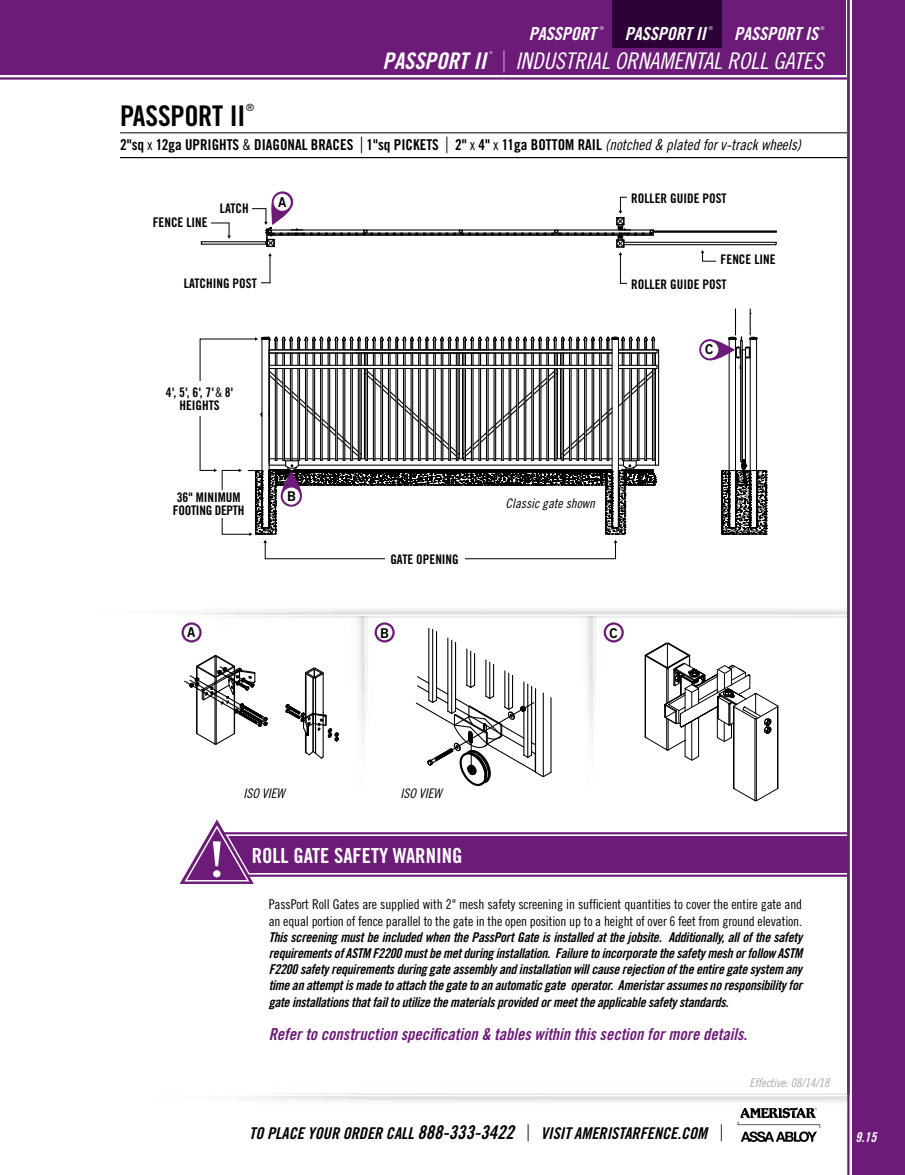
<style>
.page{position:relative;width:905px;height:1175px;background:#fff}
.page>*{position:absolute;margin:0;border:0;box-sizing:border-box;transform-origin:0 0}
.t1{font:28.5px "Trade Gothic LT Std Bd Cn 20";color:#000}
.t2{font:22.95px "Trade Gothic LT Std Cn 18 Obl";color:#fff}
.t3{font:22.95px "Trade Gothic LT Std Bd Cn 20 Obl";color:#fff}
.t4{font:20.85px "Trade Gothic LT Std Bd Cn 20";color:#fff}
.t5{font:18px "Trade Gothic LT Std Bd Cn 20 Obl";color:#fff}
.t6{font:16.5px "Trade Gothic LT Std Bd Cn 20 Obl";color:#6c1b78}
.t7{font:16.2px "Trade Gothic LT Std Bd Cn 20 Obl";color:#000}
.t8{font:15px "Trade Gothic LT Std Bd Cn 20";color:#000}
.t9{font:13.5px/16.2px "Trade Gothic LT Std Bd Cn 20 Obl";letter-spacing:-.02em;color:#000;text-align:justify}
.t10{font:13.5px/16.2px "Trade Gothic LT Std Cn 18";letter-spacing:-.01em;color:#000}
.t11{font:13.5px "Trade Gothic LT Std Bd 2";color:#000}
.t12{font:13.5px "Trade Gothic LT Std Bd Cn 20 Obl";color:#fff}
.t13{font:13.2px/13.2px "Trade Gothic LT Std Bd Cn 20";color:#000;text-align:center}
.t14{font:13.2px "Trade Gothic LT Std Cn 18 Obl";color:#000}
.t15{font:13.2px/13.2px "Trade Gothic LT Std Bd Cn 20";letter-spacing:-.02em;color:#000}
.t16{font:12px "Trade Gothic LT Std Cn 18 Obl";color:#a7a9ac}
.t17{font:9.9px "Trade Gothic LT Std";color:#000}
.t18{font:300 5.25px "Trade Gothic LT Std";color:#fff}
.t19{font:300 4.05px "Trade Gothic LT Std";color:#fff}
.s1{font-family:"Trade Gothic LT Std";font-weight:300;font-size:29.4px}
.s2{font-family:"Trade Gothic LT Std Cn 18"}
.s3{font-family:"Trade Gothic LT Std Cn 18";font-size:22.5px}
.s4{font-family:"Trade Gothic LT Std Cn 18 Obl"}
.s5{font-size:18.9px}
.s6{font-family:"Trade Gothic LT Std";font-weight:300;font-size:22.65px}
</style>
<div class="page">
<hr style="left:756px;top:339px;width:1px;height:131px;background:#000">
<hr style="left:749px;top:339px;width:1px;height:131px;background:#000">
<hr style="left:728px;top:339px;width:1px;height:131px;background:#000">
<hr style="left:735px;top:339px;width:1px;height:131px;background:#000">
<hr style="left:744px;top:350px;width:2px;height:115px;background:#000">
<hr style="left:741px;top:350px;width:1px;height:111px;background:#000">
<hr style="left:740px;top:350px;width:1px;height:111px;background:#000">
<hr style="left:636px;top:464px;width:22px;height:2px;background:#000">
<hr style="left:618px;top:349px;width:40px;height:1px;background:#000">
<hr style="left:658px;top:350px;width:1px;height:115px;background:#000">
<svg style="left:721px;top:459px;width:45px;height:62px"></svg>
<svg style="left:728px;top:309px;width:29px;height:50px"></svg>
<img style="left:177px;top:521px;width:669px;height:154px">
<hr style="left:653px;top:231px;width:123px;height:1px;background:#000">
<hr style="left:653px;top:230px;width:123px;height:1px;background:#000">
<hr style="left:653px;top:232px;width:123px;height:1px;background:#000">
<hr style="left:201px;top:244px;width:66px;height:1px;background:#000">
<hr style="left:201px;top:241px;width:66px;height:1px;background:#000">
<svg style="left:200px;top:241px;width:3px;height:4px"></svg>
<hr style="left:624px;top:244px;width:152px;height:1px;background:#000">
<hr style="left:624px;top:242px;width:152px;height:1px;background:#000">
<svg style="left:774px;top:241px;width:3px;height:5px"></svg>
<hr style="left:428px;top:628px;width:1px;height:72px;background:#000">
<hr style="left:436px;top:631px;width:1px;height:69px;background:#000">
<hr style="left:432px;top:629px;width:1px;height:73px;background:#000">
<hr style="left:447px;top:638px;width:1px;height:73px;background:#000">
<hr style="left:455px;top:642px;width:1px;height:69px;background:#000">
<hr style="left:451px;top:640px;width:1px;height:73px;background:#000">
<hr style="left:466px;top:649px;width:1px;height:36px;background:#000">
<hr style="left:474px;top:653px;width:1px;height:32px;background:#000">
<hr style="left:470px;top:651px;width:1px;height:36px;background:#000">
<hr style="left:485px;top:660px;width:1px;height:36px;background:#000">
<hr style="left:493px;top:664px;width:1px;height:32px;background:#000">
<hr style="left:489px;top:662px;width:1px;height:36px;background:#000">
<hr style="left:504px;top:671px;width:1px;height:36px;background:#000">
<hr style="left:508px;top:673px;width:1px;height:36px;background:#000">
<svg style="left:284px;top:667px;width:45px;height:92px"></svg>
<svg style="left:183px;top:654px;width:85px;height:91px"></svg>
<svg style="left:415px;top:675px;width:137px;height:111px"></svg>
<svg style="left:644px;top:642px;width:134px;height:159px"></svg>
<svg style="left:699px;top:339px;width:36px;height:21px"></svg>
<div style="left:701px;top:341px;width:17px;height:17px;background:#fff;border-radius:50%"></div>
<img style="left:557px;top:617px;width:60px;height:260px">
<img style="left:329px;top:617px;width:59px;height:260px">
<hr style="left:120px;top:132px;width:727px;height:1px;background:#000">
<hr style="left:120px;top:157px;width:727px;height:1px;background:#000">
<div style="left:219px;top:836px;width:629px;height:36px;background:#6c1b78"></div>
<svg style="left:180px;top:819px;width:80px;height:65px"></svg>
<hr style="left:247px;top:874px;width:601px;height:2px;background:#6c1b78">
<hr style="left:222px;top:832px;width:625px;height:2px;background:#6c1b78">
<svg style="left:199px;top:336px;width:458px;height:207px"></svg>
<div style="left:384px;top:545px;width:80px;height:28px;background:#fff"></div>
<div style="left:381px;top:779px;width:80px;height:27px;background:#fff"></div>
<div style="left:169px;top:490px;width:79px;height:27px;background:#fff"></div>
<div style="left:160px;top:382px;width:80px;height:34px;background:#fff"></div>
<svg style="left:180px;top:621px;width:23px;height:22px"></svg>
<svg style="left:373px;top:621px;width:23px;height:22px"></svg>
<svg style="left:602px;top:621px;width:23px;height:22px"></svg>
<svg style="left:248px;top:191px;width:428px;height:93px"></svg>
<svg style="left:211px;top:222px;width:20px;height:17px"></svg>
<svg style="left:701px;top:250px;width:15px;height:12px"></svg>
<div style="left:469px;top:490px;width:126px;height:27px;background:#fff"></div>
<div style="left:0;top:0;width:845px;height:75px;background:#6c1b78"></div>
<hr style="left:0;top:77px;width:847px;height:3px;background:#6c1b78">
<img style="left:236px;top:1093px;width:610px;height:49px">
<svg style="left:846px;top:0;width:4px;height:1174px"></svg>
<div style="left:852px;top:0;width:52px;height:1174px;background:#6c1b78"></div>
<svg style="left:737px;top:1107px;width:83px;height:34px"></svg>
<div style="left:612px;top:0;width:109px;height:48px;background:#2d0238"></div>
<h3 class="t5" style="left:528px;top:22px;width:68px">PASSPORT</h3>
<p class="t18" style="left:599px;top:25px;width:6px">®</p>
<h3 class="t5" style="left:625px;top:22px;width:82px">PASSPORT II</h3>
<p class="t18" style="left:708px;top:25px;width:6px">®</p>
<h3 class="t5" style="left:734px;top:22px;width:85px">PASSPORT IS</h3>
<p class="t18" style="left:820px;top:25px;width:6px">®</p>
<h2 class="t3" style="left:382px;top:47px;width:105px">PASSPORT II</h2>
<p class="t19" style="left:489px;top:51px;width:5px">®</p>
<h2 class="t2" style="left:502px;top:47px;width:322px"><span class="s1">|</span> INDUSTRIAL ORNAMENTAL ROLL GATES</h2>
<h1 class="t1" style="left:120px;top:98px;width:127px">PASSPORT II</h1>
<p class="t17" style="left:246px;top:101px;width:9px">®</p>
<p class="t8" style="left:120px;top:136px;width:682px">2"sq <span class="s2">x</span> 12ga UPRIGHTS <span class="s2">&amp;</span> DIAGONAL BRACES <span class="s3">|</span> 1"sq PICKETS <span class="s3">|</span> 2" <span class="s2">x</span> 4" <span class="s2">x</span> 11ga BOTTOM RAIL <span class="s4">(notched &amp; plated for v-track wheels)</span></p>
<p class="t13" style="left:153px;top:216px;width:56px">FENCE LINE</p>
<p class="t13" style="left:220px;top:202px;width:30px">LATCH</p>
<p class="t13" style="left:184px;top:276px;width:74px">LATCHING POST</p>
<p class="t11" style="left:278px;top:193px;width:10px">A</p>
<p class="t13" style="left:166px;top:385px;width:69px">4', 5', 6', 7'<span class="s2">&amp;</span> 8'<br>HEIGHTS</p>
<p class="t15" style="left:173px;top:490px;width:73px">36" MINIMUM<br>FOOTING DEPTH</p>
<p class="t11" style="left:287px;top:487px;width:11px">B</p>
<p class="t13" style="left:390px;top:552px;width:70px">GATE OPENING</p>
<p class="t11" style="left:187px;top:623px;width:10px">A</p>
<p class="t11" style="left:380px;top:624px;width:11px">B</p>
<p class="t13" style="left:631px;top:192px;width:97px">ROLLER GUIDE POST</p>
<p class="t13" style="left:720px;top:253px;width:56px">FENCE LINE</p>
<p class="t13" style="left:631px;top:277px;width:97px">ROLLER GUIDE POST</p>
<p class="t11" style="left:705px;top:341px;width:10px">C</p>
<p class="t14" style="left:505px;top:496px;width:91px">Classic gate shown</p>
<p class="t11" style="left:609px;top:624px;width:10px">C</p>
<p class="t14" style="left:244px;top:785px;width:43px">ISO VIEW</p>
<p class="t14" style="left:400px;top:785px;width:43px">ISO VIEW</p>
<h3 class="t4" style="left:252px;top:842px;width:212px">ROLL GATE SAFETY WARNING</h3>
<p class="t10" style="left:269px;top:896px;width:535px">PassPort Roll Gates are supplied with 2" mesh safety screening in sufficient quantities to cover the entire gate and an equal portion of fence parallel to the gate in the open position up to a height of over 6 feet from ground elevation.</p>
<p class="t9" style="left:269px;top:929px;width:535px">This screening must be included when the PassPort Gate is installed at the jobsite. Additionally, all of the safety requirements of ASTM F2200 must be met during installation. Failure to incorporate the safety mesh or follow ASTM F2200 safety requirements during gate assembly and installation will cause rejection of the entire gate system any time an attempt is made to attach the gate to an automatic gate operator. Ameristar assumes no responsibility for gate installations that fail to utilize the materials provided or meet the applicable safety standards.</p>
<p class="t6" style="left:269px;top:1023px;width:480px">Refer to construction specification &amp; tables within this section for more details.</p>
<p class="t16" style="left:749px;top:1075px;width:81px">Effective: 08/14/18</p>
<p class="t7" style="left:249px;top:1123px;width:476px">TO PLACE YOUR ORDER CALL <span class="s5">888-333-3422</span> <span class="s6">|</span> VISIT AMERISTARFENCE.COM <span class="s6">|</span></p>
<p class="t12" style="left:855px;top:1128px;width:22px">9.15</p>
</div>
